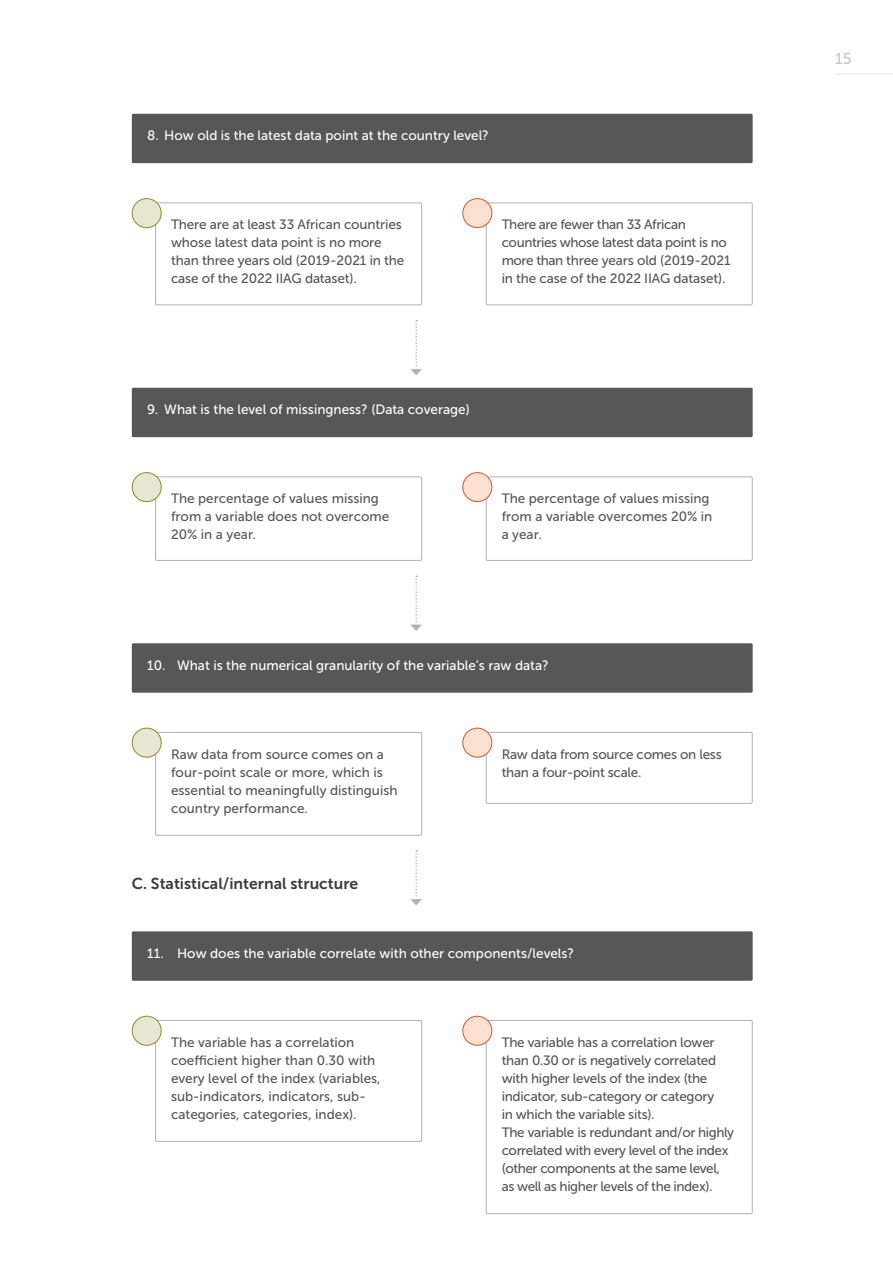
<style>
.page{position:relative;width:893px;height:1263px;background:#fff}
.page>*{position:absolute;margin:0;border:0;box-sizing:border-box;transform-origin:0 0}
.t1{font:15.75px "Museo Sans 700";color:#3c3c3b}
.t2{font:15.75px "Museo Sans 500";color:#c6c6c6}
.t3{font:13.5px/18px "Museo Sans 500";letter-spacing:-.01em;color:#575756}
.t4{font:13.5px "Museo Sans 500";color:#fff}
.t5{font:13.5px/18px "Museo Sans 500";letter-spacing:-.03em;color:#575756}
</style>
<div class="page">
<hr style="left:835px;top:74px;width:58px;height:1px;background:#e3e3e3">
<div style="left:155px;top:1020px;width:267px;height:122px;border:1px solid #b3b2b2"></div>
<div style="left:132px;top:1016px;width:29px;height:29px;background:#e7e6d2;border-radius:50%"></div>
<div style="left:132px;top:1016px;width:30px;height:29px;border:1px solid #8b8e22;border-radius:50%"></div>
<div style="left:486px;top:1020px;width:267px;height:194px;border:1px solid #b3b2b2"></div>
<div style="left:463px;top:1016px;width:29px;height:29px;background:#fce1d3;border-radius:50%"></div>
<div style="left:462px;top:1016px;width:30px;height:29px;border:1px solid #e6512d;border-radius:50%"></div>
<div style="left:132px;top:931px;width:621px;height:50px;background:#575756"></div>
<div style="left:132px;top:388px;width:621px;height:49px;background:#575756"></div>
<div style="left:155px;top:476px;width:267px;height:85px;border:1px solid #b3b2b2"></div>
<div style="left:132px;top:473px;width:29px;height:29px;background:#e7e6d2;border-radius:50%"></div>
<div style="left:132px;top:472px;width:30px;height:30px;border:1px solid #8b8e22;border-radius:50%"></div>
<div style="left:486px;top:476px;width:267px;height:85px;border:1px solid #b3b2b2"></div>
<div style="left:463px;top:473px;width:29px;height:29px;background:#fce1d3;border-radius:50%"></div>
<div style="left:462px;top:472px;width:30px;height:30px;border:1px solid #e6512d;border-radius:50%"></div>
<svg style="left:410px;top:576px;width:12px;height:55px"></svg>
<div style="left:132px;top:643px;width:621px;height:50px;background:#575756"></div>
<div style="left:155px;top:732px;width:267px;height:104px;border:1px solid #b3b2b2"></div>
<div style="left:132px;top:728px;width:29px;height:29px;background:#e7e6d2;border-radius:50%"></div>
<div style="left:132px;top:728px;width:30px;height:29px;border:1px solid #8b8e22;border-radius:50%"></div>
<div style="left:486px;top:732px;width:267px;height:72px;border:1px solid #b3b2b2"></div>
<div style="left:463px;top:728px;width:29px;height:29px;background:#fce1d3;border-radius:50%"></div>
<div style="left:462px;top:728px;width:30px;height:29px;border:1px solid #e6512d;border-radius:50%"></div>
<svg style="left:410px;top:850px;width:12px;height:55px"></svg>
<div style="left:132px;top:114px;width:621px;height:49px;background:#575756"></div>
<div style="left:155px;top:202px;width:267px;height:103px;border:1px solid #b3b2b2"></div>
<div style="left:132px;top:199px;width:29px;height:29px;background:#e7e6d2;border-radius:50%"></div>
<div style="left:132px;top:198px;width:30px;height:30px;border:1px solid #8b8e22;border-radius:50%"></div>
<div style="left:486px;top:202px;width:267px;height:103px;border:1px solid #b3b2b2"></div>
<div style="left:463px;top:199px;width:29px;height:29px;background:#fce1d3;border-radius:50%"></div>
<div style="left:462px;top:198px;width:30px;height:30px;border:1px solid #e6512d;border-radius:50%"></div>
<svg style="left:410px;top:320px;width:12px;height:55px"></svg>
<p class="t4" style="left:147px;top:128px;width:343px">8. How old is the latest data point at the country level?</p>
<p class="t3" style="left:171px;top:216px;width:235px">There are at least 33 African countries whose latest data point is no more than three years old (2019-2021 in the case of the 2022 IIAG dataset).</p>
<p class="t5" style="left:502px;top:216px;width:231px">There are fewer than 33 African countries whose latest data point is no more than three years old (2019-2021 in the case of the 2022 IIAG dataset).</p>
<p class="t4" style="left:147px;top:402px;width:324px">9. What is the level of missingness? (Data coverage)</p>
<p class="t3" style="left:171px;top:490px;width:220px">The percentage of values missing from a variable does not overcome<br>20% in a year.</p>
<p class="t3" style="left:502px;top:490px;width:212px">The percentage of values missing from a variable overcomes 20% in a year.</p>
<p class="t4" style="left:147px;top:658px;width:403px">10. What is the numerical granularity of the variable’s raw data?</p>
<p class="t3" style="left:171px;top:745px;width:228px">Raw data from source comes on a four-point scale or more, which is essential to meaningfully distinguish country performance.</p>
<p class="t3" style="left:502px;top:745px;width:222px">Raw data from source comes on less than a four-point scale.</p>
<p class="t1" style="left:132px;top:875px;width:228px">C. Statistical/internal structure</p>
<p class="t4" style="left:147px;top:946px;width:428px">11. How does the variable correlate with other components/levels?</p>
<p class="t3" style="left:171px;top:1033px;width:211px">The variable has a correlation coefficient higher than 0.30 with every level of the index (variables, sub-indicators, indicators, sub&shy;categories, categories, index).</p>
<p class="t3" style="left:502px;top:1033px;width:234px">The variable has a correlation lower than 0.30 or is negatively correlated with higher levels of the index (the indicator, sub-category or category<br>in which the variable sits).<br>The variable is redundant and/or highly correlated with every level of the index (other components at the same level, as well as higher levels of the index).</p>
<p class="t2" style="left:835px;top:50px;width:18px">15</p>
</div>
